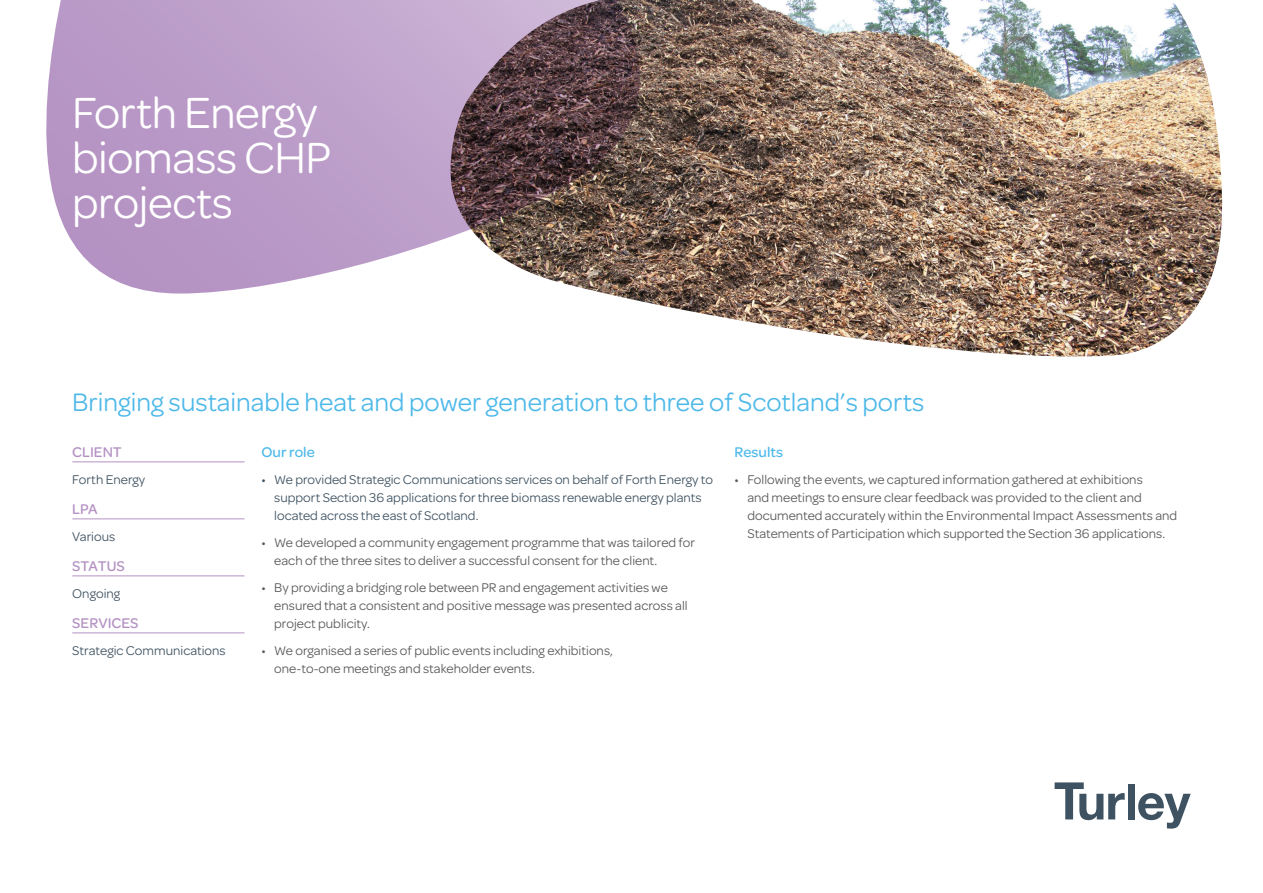
<style>
.page{position:relative;width:1263px;height:893px;background:#fff}
.page>*{position:absolute;margin:0;border:0;box-sizing:border-box;transform-origin:0 0}
.Project_Title_or_Name{font:46.5px/45px "Omnes";letter-spacing:-.01em;color:#fff}
.Job_title{font:27px "Omnes";color:#4eb9e9}
.Summary_Titles{font:500 15px "Omnes";color:#b492c3}
.Tertiary{font:500 15px "Omnes";color:#4eb9e9}
.t1{font:13.5px/18px "Omnes";color:#57585a}
.Body{font:13.5px/18px "Omnes";color:#3e5261}
</style>
<div class="page">
<img style="left:608px;top:0;width:615px;height:357px">
<svg style="left:46px;top:0;width:612px;height:294px;background:#a98faa"></svg>
<svg style="left:1054px;top:782px;width:71px;height:38px"></svg>
<div style="left:1128px;top:784px;width:6px;height:35px;background:#3e5261"></div>
<svg style="left:1138px;top:793px;width:53px;height:36px"></svg>
<hr style="left:72px;top:461px;width:172px;height:1px;background:#b492c3">
<hr style="left:72px;top:518px;width:172px;height:1px;background:#b492c3">
<hr style="left:72px;top:575px;width:172px;height:1px;background:#b492c3">
<hr style="left:72px;top:632px;width:172px;height:1px;background:#b492c3">
<p class="Project_Title_or_Name" style="left:72px;top:88px;width:261px">Forth Energy biomass CHP projects</p>
<p class="Job_title" style="left:72px;top:384px;width:854px">Bringing sustainable heat and power generation to three of Scotland’s ports</p>
<p class="Summary_Titles" style="left:72px;top:442px;width:51px">CLIENT</p>
<p class="Body" style="left:72px;top:470px;width:75px">Forth Energy</p>
<p class="Summary_Titles" style="left:72px;top:499px;width:27px">LPA</p>
<p class="Body" style="left:72px;top:527px;width:44px">Various</p>
<p class="Summary_Titles" style="left:72px;top:556px;width:54px">STATUS</p>
<p class="Body" style="left:72px;top:584px;width:49px">Ongoing</p>
<p class="Summary_Titles" style="left:72px;top:613px;width:68px">SERVICES</p>
<p class="Body" style="left:72px;top:641px;width:155px">Strategic Communications</p>
<p class="Tertiary" style="left:261px;top:442px;width:55px">Our role</p>
<p class="Body" style="left:274px;top:470px;width:440px;text-indent:-13px">• We provided Strategic Communications services on behalf of Forth Energy to support Section 36 applications for three biomass renewable energy plants located across the east of Scotland.</p>
<p class="t1" style="left:274px;top:533px;width:422px;text-indent:-13px">• We developed a community engagement programme that was tailored for each of the three sites to deliver a successful consent for the client.</p>
<p class="t1" style="left:274px;top:578px;width:415px;text-indent:-13px">• By providing a bridging role between PR and engagement activities we ensured that a consistent and positive message was presented across all project publicity.</p>
<p class="t1" style="left:274px;top:641px;width:340px;text-indent:-13px">• We organised a series of public events including exhibitions, one-to-one meetings and stakeholder events.</p>
<p class="Tertiary" style="left:735px;top:442px;width:50px">Results</p>
<p class="t1" style="left:747px;top:470px;width:431px;text-indent:-13px">• Following the events, we captured information gathered at exhibitions<br>and meetings to ensure clear feedback was provided to the client and documented accurately within the Environmental Impact Assessments and Statements of Participation which supported the Section 36 applications.</p>
</div>
